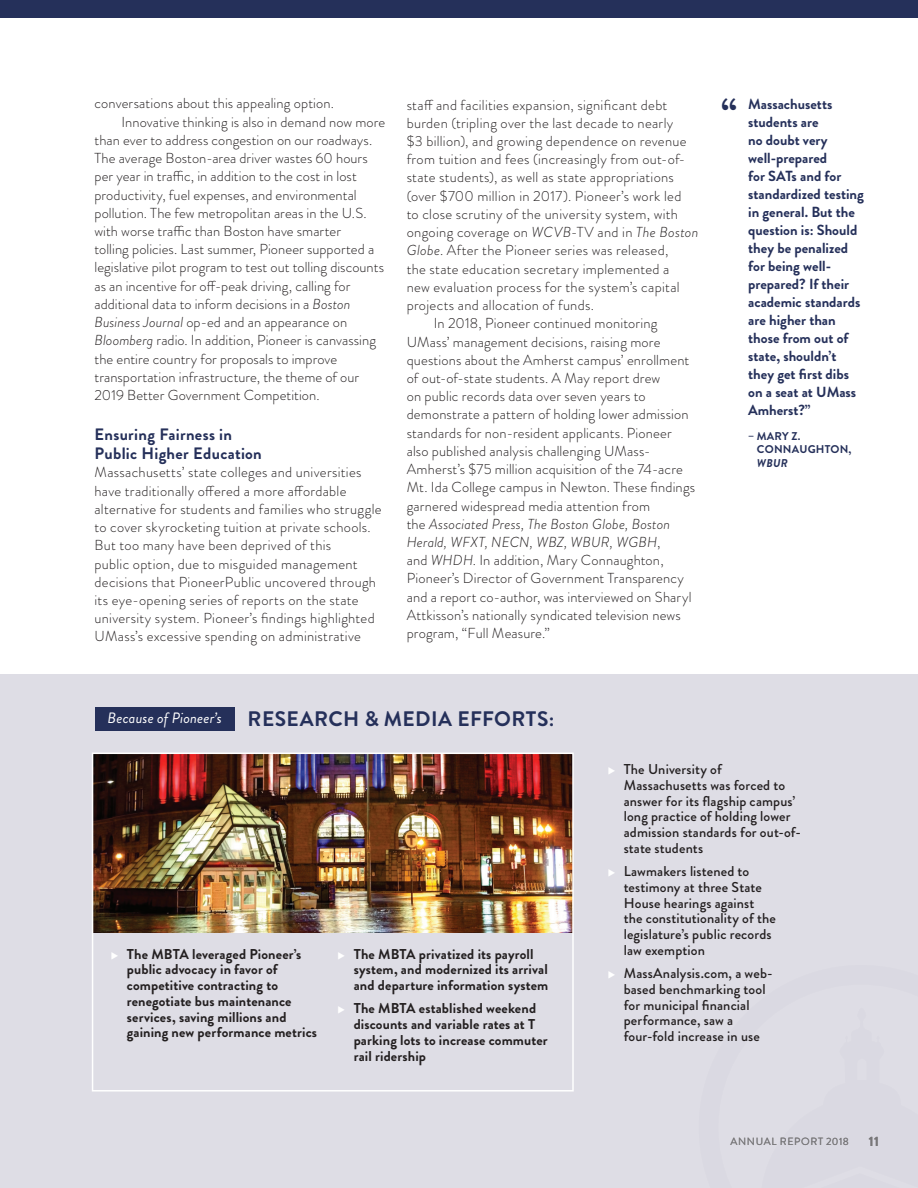
<style>
.page{position:relative;width:918px;height:1188px;background:#fff}
.page>*{position:absolute;margin:0;border:0;box-sizing:border-box;transform-origin:0 0}
.Pull_Quote{font:700 40.5px "Brandon Grotesque";color:#25305a}
.Body{font:700 21px "Brandon Grotesque";letter-spacing:.02em;color:#25305a}
.Heading_2{font:700 16.5px/19.5px "Brandon Grotesque";letter-spacing:.02em;color:#25305a}
.Body-2{font:italic 15px "Brandon Grotesque";letter-spacing:.01em;color:#fff}
.Pull_Quote-2{font:700 14.7px/18px "Brandon Grotesque";color:#25305a}
.Body-3{font:300 14.4px/18.1px "Brandon Grotesque";letter-spacing:.005em;color:#231f20}
.Body-No_Indent{font:300 14.4px/18.3px "Brandon Grotesque";letter-spacing:.02em;color:#231f20}
.t1{font:500 14.25px/15.8px "Brandon Grotesque";letter-spacing:.01em;color:#231f20}
.t2{font:700 14.25px/15.8px "Brandon Grotesque";letter-spacing:.01em;color:#231f20}
.t3{font:700 13.5px "Brandon Grotesque";color:#787779}
.Pull_Quote_Attributi{font:700 11.25px/13.5px "Brandon Grotesque";letter-spacing:.02em;color:#25305a}
.t4{font:10.5px "Brandon Grotesque";letter-spacing:.065em;color:#787779}
.s1{font-style:italic}
</style>
<div class="page">
<div style="left:0;top:0;width:918px;height:18px;background:#25305a"></div>
<div style="left:0;top:674px;width:918px;height:514px;background:#dedde5"></div>
<div style="left:95px;top:707px;width:140px;height:24px;background:#25305a"></div>
<img style="left:95px;top:756px;width:476px;height:177px">
<div style="left:92px;top:753px;width:482px;height:339px;border:2px solid #fff"></div>
<p class="Body-3" style="left:94px;top:94px;width:241px">conversations about this appealing option.</p>
<p class="Body-3" style="left:94px;top:113px;width:292px;text-indent:27px">Innovative thinking is also in demand now more than ever to address congestion on our roadways.<br>The average Boston-area driver wastes 60 hours per year in traffic, in addition to the cost in lost productivity, fuel expenses, and environmental pollution. The few metropolitan areas in the U.S. with worse traffic than Boston have smarter<br>tolling policies. Last summer, Pioneer supported a legislative pilot program to test out tolling discounts as an incentive for off-peak driving, calling for additional data to inform decisions in a <span class="s1">Boston Business Journal</span> op-ed and an appearance on <span class="s1">Bloomberg</span> radio. In addition, Pioneer is canvassing the entire country for proposals to improve transportation infrastructure, the theme of our 2019 Better Government Competition.</p>
<p class="Heading_2" style="left:94px;top:425px;width:169px">Ensuring Fairness in<br>Public Higher Education</p>
<p class="Body-No_Indent" style="left:94px;top:463px;width:289px">Massachusetts’ state colleges and universities have traditionally offered a more affordable alternative for students and families who struggle to cover skyrocketing tuition at private schools.<br>But too many have been deprived of this<br>public option, due to misguided management decisions that PioneerPublic uncovered through its eye-opening series of reports on the state university system. Pioneer’s findings highlighted UMass’s excessive spending on administrative</p>
<p class="Body-No_Indent" style="left:407px;top:96px;width:293px">staff and facilities expansion, significant debt burden (tripling over the last decade to nearly<br>$3 billion), and growing dependence on revenue from tuition and fees (increasingly from out-of&shy;state students), as well as state appropriations (over $700 million in 2017). Pioneer’s work led<br>to close scrutiny of the university system, with ongoing coverage on <span class="s1">WCVB</span>-TV and in <span class="s1">The Boston Globe</span>. After the Pioneer series was released,<br>the state education secretary implemented a<br>new evaluation process for the system’s capital projects and allocation of funds.</p>
<p class="Body-3" style="left:407px;top:314px;width:290px;text-indent:27px">In 2018, Pioneer continued monitoring UMass’ management decisions, raising more questions about the Amherst campus’ enrollment of out-of-state students. A May report drew<br>on public records data over seven years to demonstrate a pattern of holding lower admission standards for non-resident applicants. Pioneer also published analysis challenging UMass-Amherst’s $75 million acquisition of the 74-acre Mt. Ida College campus in Newton. These findings garnered widespread media attention from<br>the <span class="s1">Associated Press, The Boston Globe, Boston Herald, WFXT, NECN, WBZ, WBUR, WGBH</span>,<br>and <span class="s1">WHDH</span>. In addition, Mary Connaughton, Pioneer’s Director of Government Transparency and a report co-author, was interviewed on Sharyl Attkisson’s nationally syndicated television news program, “Full Measure.”</p>
<p class="Pull_Quote" style="left:721px;top:85px;width:17px">“</p>
<p class="Pull_Quote-2" style="left:748px;top:95px;width:117px">Massachusetts students are<br>no doubt very well-prepared<br>for SATs and for standardized testing in general. But the question is: Should they be penalized for being well&shy;prepared? If their academic standards are higher than those from out of state, shouldn’t they get first dibs on a seat at UMass<br>Amherst?”</p>
<p class="Pull_Quote_Attributi" style="left:757px;top:429px;width:96px;text-indent:-9px">– MARY Z.<br>CONNAUGHTON,<br><span class="s1">WBUR</span></p>
<p class="Body-2" style="left:108px;top:708px;width:116px">Because of Pioneer’s</p>
<p class="Body" style="left:248px;top:705px;width:308px">RESEARCH &amp; MEDIA EFFORTS:</p>
<p class="t2" style="left:127px;top:946px;width:192px">The MBTA leveraged Pioneer’s public advocacy in favor of competitive contracting to renegotiate bus maintenance services, saving millions and gaining new performance metrics</p>
<p class="t2" style="left:354px;top:946px;width:196px">The MBTA privatized its payroll system, and modernized its arrival and departure information system</p>
<p class="t2" style="left:354px;top:1001px;width:196px">The MBTA established weekend discounts and variable rates at T parking lots to increase commuter rail ridership</p>
<p class="t1" style="left:624px;top:762px;width:179px">The University of<br>Massachusetts was forced to answer for its flagship campus’ long practice of holding lower admission standards for out-of&shy;state students</p>
<p class="t1" style="left:624px;top:864px;width:154px">Lawmakers listened to testimony at three State<br>House hearings against the constitutionality of the legislature’s public records law exemption</p>
<p class="t1" style="left:624px;top:966px;width:150px">MassAnalysis.com, a web&shy;based benchmarking tool for municipal financial performance, saw a four-fold increase in use</p>
<p class="t4" style="left:730px;top:1134px;width:120px">ANNUAL REPORT 2018</p>
<p class="t3" style="left:869px;top:1132px;width:12px">11</p>
</div>
